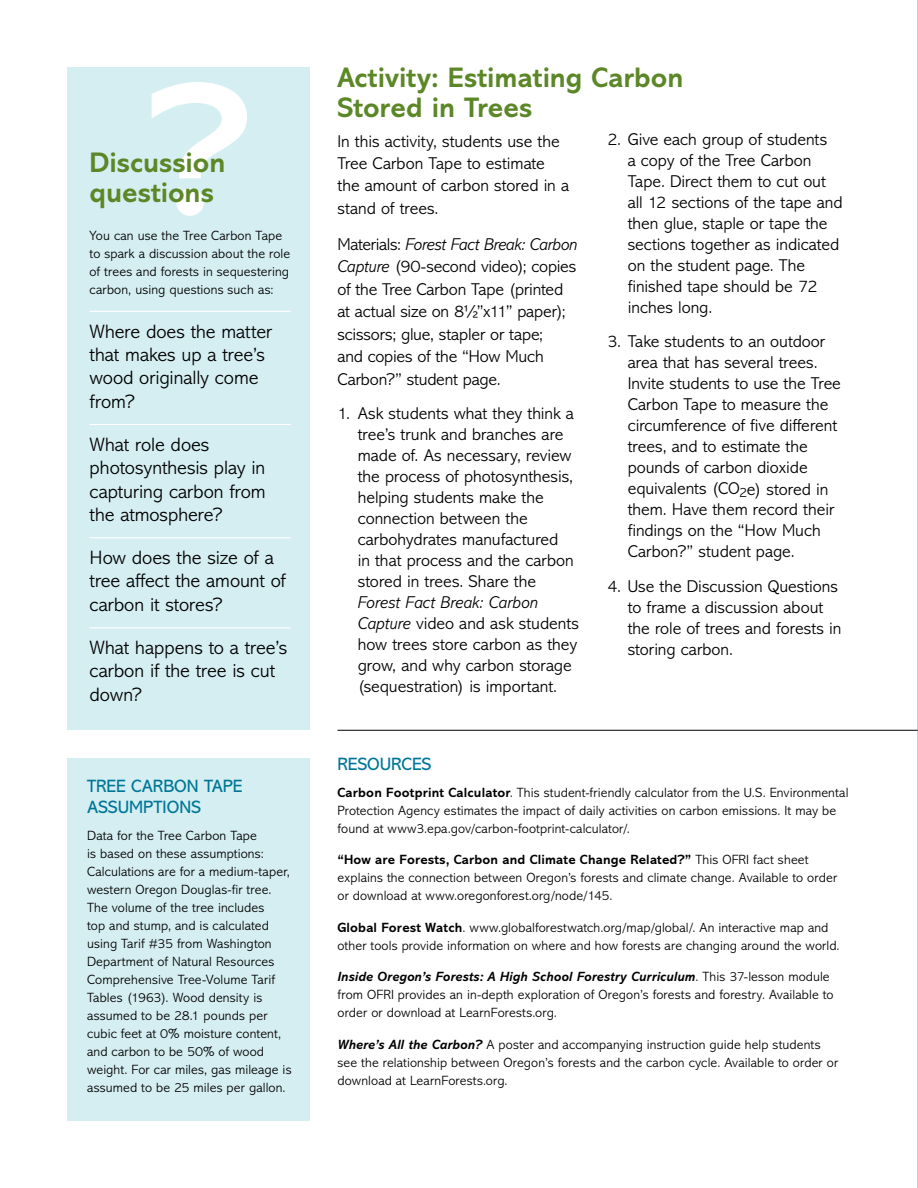
<style>
.page{position:relative;width:918px;height:1188px;background:#fff}
.page>*{position:absolute;margin:0;border:0;box-sizing:border-box;transform-origin:0 0}
.t1{font:700 190.05px "Abadi MT Std";color:#fff}
.t2{font:700 28.5px/30px "Abadi MT Std";color:#5c8727}
.t3{font:300 19.5px/23.2px "Abadi MT Std";letter-spacing:-.005em;color:#000}
.t4{font:18px/21px "Abadi MT Std";letter-spacing:.005em;color:#007697}
.t5{font:300 17.25px/21px "Abadi MT Std";letter-spacing:-.005em;color:#000}
.t6{font:300 13.5px/18px "Abadi MT Std";letter-spacing:.01em;color:#000}
.s1{font-style:italic}
.s2{font-weight:700}
.s3{font-weight:700;font-style:italic}
</style>
<div class="page">
<hr style="left:338px;top:730px;width:580px;height:1px;background:#000">
<div style="left:68px;top:68px;width:242px;height:662px;background:#d5eef2"></div>
<hr style="left:90px;top:311px;width:201px;height:1px;background:#fff">
<hr style="left:90px;top:424px;width:201px;height:1px;background:#fff">
<hr style="left:90px;top:537px;width:201px;height:1px;background:#fff">
<hr style="left:90px;top:627px;width:201px;height:1px;background:#fff">
<div style="left:68px;top:758px;width:242px;height:362px;background:#d5eef2"></div>
<hr style="left:917px;top:0;width:1px;height:1188px;background:#939598">
<h1 class="t1" style="left:147px;top:40px;width:105px">?</h1>
<h2 class="t2" style="left:90px;top:148px;width:137px">Discussion questions</h2>
<p class="t6" style="left:90px;top:227px;width:202px">You can use the Tree Carbon Tape to spark a discussion about the role</p>
<p class="t6" style="left:90px;top:263px;width:201px">of trees and forests in sequestering carbon, using questions such as:</p>
<h3 class="t3" style="left:90px;top:320px;width:184px">Where does the matter that makes up a tree’s wood originally come from?</h3>
<h3 class="t3" style="left:90px;top:433px;width:178px">What role does photosynthesis play in capturing carbon from the atmosphere?</h3>
<h3 class="t3" style="left:90px;top:547px;width:198px">How does the size of a tree affect the amount of carbon it stores?</h3>
<h3 class="t3" style="left:90px;top:637px;width:199px">What happens to a tree’s carbon if the tree is cut down?</h3>
<h3 class="t4" style="left:87px;top:776px;width:157px">TREE CARBON TAPE<br>ASSUMPTIONS</h3>
<p class="t6" style="left:87px;top:827px;width:206px">Data for the Tree Carbon Tape<br>is based on these assumptions:<br>Calculations are for a medium-taper, western Oregon Douglas-fir tree.<br>The volume of the tree includes<br>top and stump, and is calculated using Tarif #35 from Washington<br>Department of Natural Resources<br>Comprehensive Tree-Volume Tarif<br>Tables (1963). Wood density is assumed to be 28.1 pounds per cubic feet at 0% moisture content, and carbon to be 50% of wood weight. For car miles, gas mileage is assumed to be 25 miles per gallon.</p>
<h2 class="t2" style="left:338px;top:63px;width:347px">Activity: Estimating Carbon<br>Stored in Trees</h2>
<p class="t5" style="left:338px;top:130px;width:233px;line-height:22.5px">In this activity, students use the<br>Tree Carbon Tape to estimate the amount of carbon stored in a stand of trees.</p>
<p class="t5" style="left:338px;top:233px;width:242px;line-height:22.5px">Materials: <span class="s1">Forest Fact Break: Carbon<br>Capture</span> (90-second video); copies of the Tree Carbon Tape (printed at actual size on 8½”x11” paper); scissors; glue, stapler or tape;<br>and copies of the “How Much<br>Carbon?” student page.</p>
<p class="t5" style="left:358px;top:404px;width:218px;text-indent:-20px">1. Ask students what they think a tree’s trunk and branches are made of. As necessary, review the process of photosynthesis, helping students make the connection between the carbohydrates manufactured in that process and the carbon stored in trees. Share the</p>
<p class="t5" style="left:358px;top:592px;width:223px"><span class="s1">Forest Fact Break: Carbon<br>Capture</span> video and ask students how trees store carbon as they grow, and why carbon storage (sequestration) is important.</p>
<p class="t5" style="left:628px;top:129px;width:216px;text-indent:-20px">2. Give each group of students<br>a copy of the Tree Carbon<br>Tape. Direct them to cut out all 12 sections of the tape and then glue, staple or tape the sections together as indicated on the student page. The finished tape should be 72 inches long.</p>
<p class="t5" style="left:628px;top:331px;width:215px;text-indent:-20px">3. Take students to an outdoor area that has several trees.<br>Invite students to use the Tree<br>Carbon Tape to measure the circumference of five different trees, and to estimate the pounds of carbon dioxide equivalents (CO<sub>2</sub>e) stored in them. Have them record their findings on the “How Much<br>Carbon?” student page.</p>
<p class="t5" style="left:628px;top:576px;width:215px;text-indent:-20px">4. Use the Discussion Questions to frame a discussion about the role of trees and forests in storing carbon.</p>
<h3 class="t4" style="left:338px;top:754px;width:95px">RESOURCES</h3>
<p class="t6" style="left:338px;top:784px;width:512px"><span class="s2">Carbon Footprint Calculator</span>. This student-friendly calculator from the U.S. Environmental<br>Protection Agency estimates the impact of daily activities on carbon emissions. It may be found at www3.epa.gov/carbon-footprint-calculator/.</p>
<p class="t6" style="left:338px;top:851px;width:501px"><span class="s2">“How are Forests, Carbon and Climate Change Related?”</span> This OFRI fact sheet explains the connection between Oregon’s forests and climate change. Available to order or download at www.oregonforest.org/node/145.</p>
<p class="t6" style="left:338px;top:919px;width:504px"><span class="s2">Global Forest Watch</span>. www.globalforestwatch.org/map/global/. An interactive map and other tools provide information on where and how forests are changing around the world.</p>
<p class="t6" style="left:338px;top:968px;width:498px"><span class="s3">Inside Oregon’s Forests: A High School Forestry Curriculum</span>. This 37-lesson module from OFRI provides an in-depth exploration of Oregon’s forests and forestry. Available to order or download at LearnForests.org.</p>
<p class="t6" style="left:338px;top:1036px;width:502px"><span class="s3">Where’s All the Carbon?</span> A poster and accompanying instruction guide help students see the relationship between Oregon’s forests and the carbon cycle. Available to order or download at LearnForests.org.</p>
</div>
